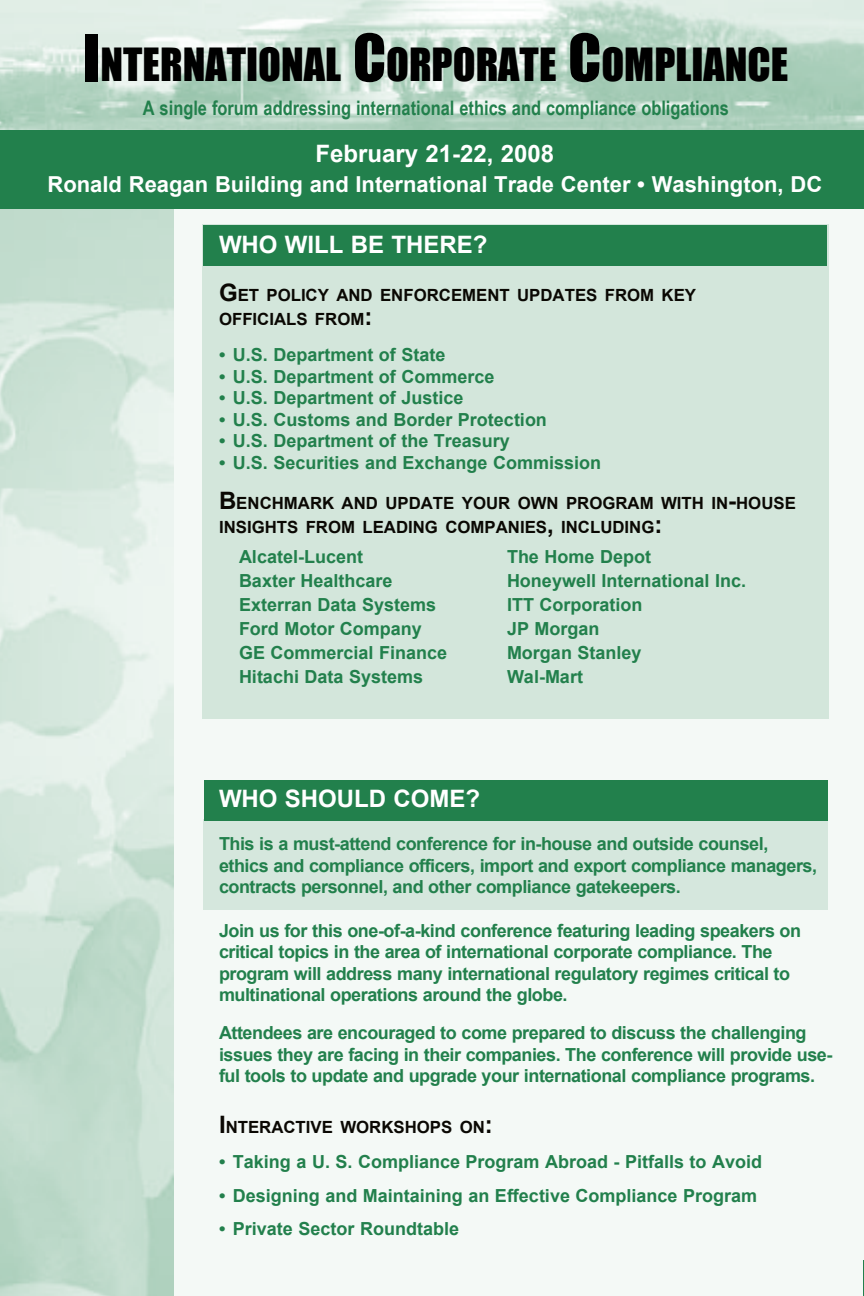
<style>
.page{position:relative;width:864px;height:1296px;background:#fff}
.page>*{position:absolute;margin:0;border:0;box-sizing:border-box;transform-origin:0 0}
.t1{font:42px "Impact";color:#000}
.t2{font:700 24px "Arial";color:#fff}
.t3{font:700 24px "Arial";color:#fff}
.t4{font:700 22px "Arial";color:#fff}
.t5{font:700 20px "Arial Narrow";color:#22804c}
.t6{font:700 18px/21.6px "Arial";letter-spacing:-.025em;color:#22804c}
.t7{font:700 18px "Arial";color:#22804c}
.t8{font:700 16.8px/24px "Arial";color:#0a0803}
.s1{font-size:60px}
.s2{font-size:24px}
</style>
<div class="page">
<div style="left:159px;top:207px;width:705px;height:1089px;background:#f4f9f6"></div>
<img style="left:0;top:209px;width:173px;height:1087px">
<img style="left:0;top:0;width:864px;height:131px">
<div style="left:0;top:131px;width:864px;height:78px;background:#22804c"></div>
<hr style="left:863px;top:1260px;width:1px;height:36px;background:#23804d">
<div style="left:202px;top:224px;width:627px;height:494px;background:#d3e6db"></div>
<div style="left:204px;top:225px;width:623px;height:41px;background:#22804c"></div>
<div style="left:203px;top:819px;width:624px;height:90px;background:#d5e7dd"></div>
<div style="left:204px;top:781px;width:624px;height:40px;background:#22804c"></div>
<h1 class="t1" style="left:83px;top:39px;width:707px"><span class="s1">I</span>NTERNATIONAL <span class="s1">C</span>ORPORATE <span class="s1">C</span>OMPLIANCE</h1>
<p class="t5" style="left:143px;top:97px;width:588px">A single forum addressing international ethics and compliance obligations</p>
<h2 class="t3" style="left:315px;top:140px;width:240px">February 21-22, 2008</h2>
<p class="t4" style="left:48px;top:172px;width:776px">Ronald Reagan Building and International Trade Center • Washington, DC</p>
<h2 class="t2" style="left:219px;top:232px;width:270px">WHO WILL BE THERE?</h2>
<p class="t8" style="left:219px;top:284px;width:479px"><span class="s2">G</span>ET POLICY AND ENFORCEMENT UPDATES FROM KEY<br>OFFICIALS FROM<span class="s2">:</span></p>
<p class="t7" style="left:219px;top:345px;width:228px">• U.S. Department of State</p>
<p class="t7" style="left:219px;top:366px;width:277px">• U.S. Department of Commerce</p>
<p class="t7" style="left:219px;top:388px;width:246px">• U.S. Department of Justice</p>
<p class="t7" style="left:219px;top:409px;width:329px">• U.S. Customs and Border Protection</p>
<p class="t7" style="left:219px;top:431px;width:293px">• U.S. Department of the Treasury</p>
<p class="t7" style="left:219px;top:453px;width:384px">• U.S. Securities and Exchange Commission</p>
<p class="t8" style="left:219px;top:491px;width:372px"><span class="s2">B</span>ENCHMARK AND UPDATE YOUR OWN PROGR</p>
<p class="t8" style="left:628px;top:491px;width:45px">AM WITH</p>
<p class="t8" style="left:711px;top:491px;width:84px">IN<span class="s2">-</span>HOUSE</p>
<p class="t8" style="left:219px;top:515px;width:39px">INSIGHT</p>
<p class="t8" style="left:287px;top:515px;width:377px">S FROM LEADING COMPANIES<span class="s2">,</span> INCLUDING<span class="s2">:</span></p>
<p class="t7" style="left:239px;top:547px;width:126px">Alcatel-Lucent</p>
<p class="t7" style="left:507px;top:547px;width:145px">The Home Depot</p>
<p class="t7" style="left:239px;top:571px;width:155px">Baxter Healthcare</p>
<p class="t7" style="left:507px;top:571px;width:241px">Honeywell International Inc.</p>
<p class="t7" style="left:239px;top:595px;width:199px">Exterran Data Systems</p>
<p class="t7" style="left:507px;top:595px;width:137px">ITT Corporation</p>
<p class="t7" style="left:239px;top:619px;width:184px">Ford Motor Company</p>
<p class="t6" style="left:507px;top:618px;width:94px">JP Morgan</p>
<p class="t7" style="left:239px;top:643px;width:210px">GE Commercial Finance</p>
<p class="t7" style="left:507px;top:643px;width:136px">Morgan Stanley</p>
<p class="t7" style="left:239px;top:667px;width:186px">Hitachi Data Systems</p>
<p class="t6" style="left:507px;top:666px;width:77px">Wal-Mart</p>
<h2 class="t2" style="left:219px;top:785px;width:263px">WHO SHOULD COME?</h2>
<p class="t6" style="left:219px;top:833px;width:600px">This is a must-attend conference for in-house and outside counsel, ethics and compliance officers, import and export compliance managers, contracts personnel, and other compliance gatekeepers.</p>
<p class="t6" style="left:219px;top:920px;width:584px">Join us for this one-of-a-kind conference featuring leading speakers on critical topics in the area of international corporate compliance. The program will address many international regulatory regimes critical to multinational operations around the globe.</p>
<p class="t6" style="left:219px;top:1022px;width:615px">Attendees are encouraged to come prepared to discuss the challenging issues they are facing in their companies. The conference will provide use&shy;ful tools to update and upgrade your international compliance programs.</p>
<p class="t8" style="left:219px;top:1115px;width:31px"><span class="s2">I</span>NTER</p>
<p class="t8" style="left:271px;top:1115px;width:84px">ACTIVE WOR</p>
<p class="t8" style="left:381px;top:1115px;width:113px">KSHOPS ON<span class="s2">:</span></p>
<p class="t7" style="left:219px;top:1152px;width:545px">• Taking a U. S. Compliance Program Abroad - Pitfalls to Avoid</p>
<p class="t7" style="left:219px;top:1185px;width:540px">• Designing and Maintaining an Effective Compliance Program</p>
<p class="t7" style="left:219px;top:1219px;width:242px">• Private Sector Roundtable</p>
</div>
